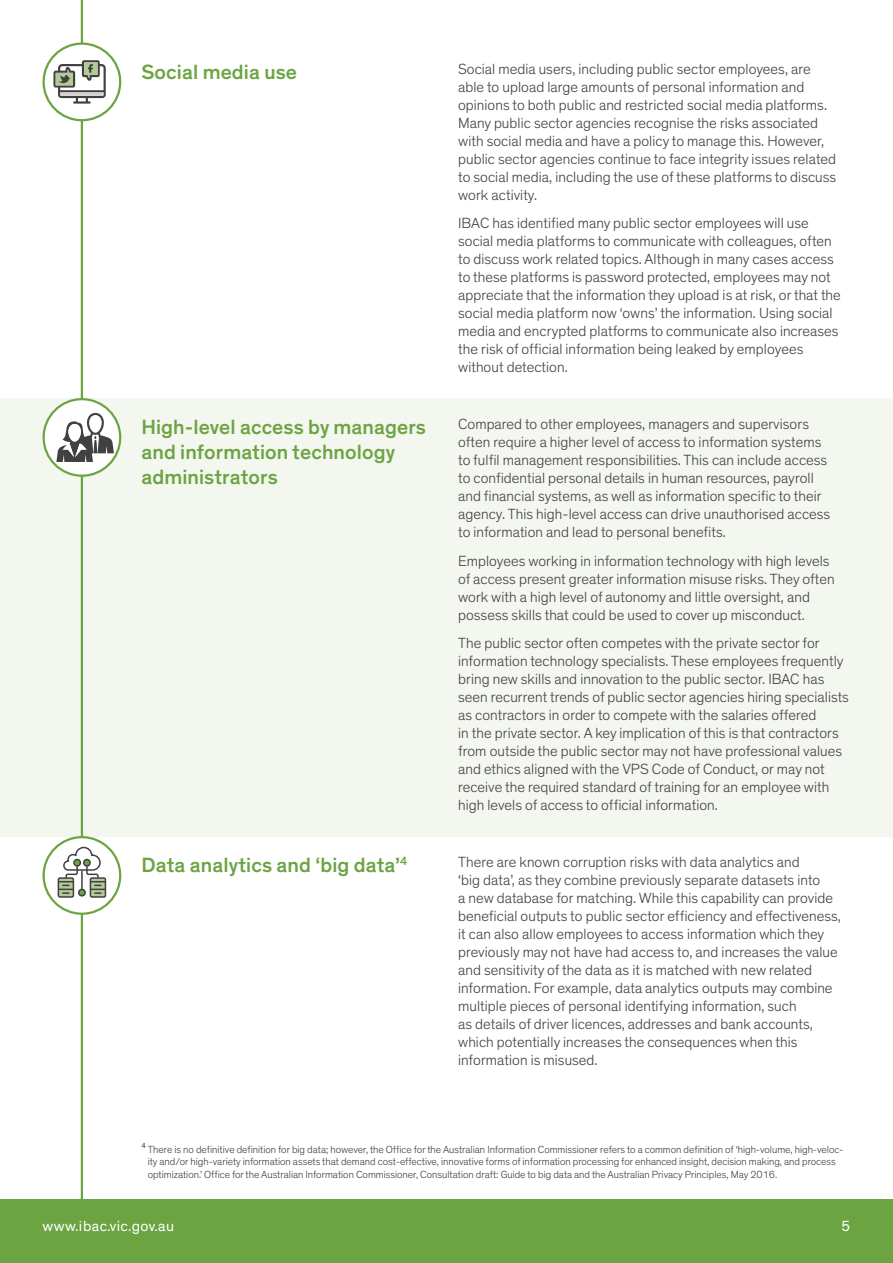
<style>
.page{position:relative;width:893px;height:1263px;background:#fff}
.page>*{position:absolute;margin:0;border:0;box-sizing:border-box;transform-origin:0 0}
.t1{font:500 21px/25.2px "Theinhardt";letter-spacing:.005em;color:#6da442}
.t2{font:300 15px/18px "Theinhardt";letter-spacing:.005em;color:#414042}
.t3{font:15px "Theinhardt";letter-spacing:.03em;color:#fff}
.t4{font:300 10.5px/12.6px "Theinhardt";color:#414042}
</style>
<div class="page">
<div style="left:0;top:398px;width:893px;height:438px;background:#f4f7f0"></div>
<hr style="left:81px;top:0;width:2px;height:1263px;background:#6da442">
<div style="left:44px;top:399px;width:76px;height:77px;background:#fff;border-radius:50%"></div>
<div style="left:43px;top:398px;width:78px;height:79px;border:2px solid #6da442;border-radius:50%"></div>
<div style="left:44px;top:837px;width:76px;height:77px;background:#fff;border-radius:50%"></div>
<div style="left:43px;top:836px;width:78px;height:79px;border:2px solid #6da442;border-radius:50%"></div>
<div style="left:58px;top:878px;width:15px;height:19px;background:#b3ca96;border-radius:2px"></div>
<div style="left:58px;top:877px;width:16px;height:21px;border:2px solid #414042;border-radius:2px"></div>
<div style="left:90px;top:878px;width:15px;height:19px;background:#b3ca96;border-radius:2px"></div>
<div style="left:90px;top:877px;width:16px;height:21px;border:2px solid #414042;border-radius:2px"></div>
<div style="left:78px;top:889px;width:8px;height:7px;border:2px solid #414042;border-radius:50%"></div>
<svg style="left:58px;top:846px;width:47px;height:48px"></svg>
<div style="left:44px;top:44px;width:76px;height:76px;background:#fff;border-radius:50%"></div>
<div style="left:43px;top:43px;width:78px;height:78px;border:2px solid #6da442;border-radius:50%"></div>
<svg style="left:53px;top:60px;width:53px;height:44px"></svg>
<svg style="left:56px;top:413px;width:58px;height:49px"></svg>
<div style="left:0;top:1199px;width:893px;height:64px;background:#6da442"></div>
<h1 class="t1" style="left:141px;top:59px;width:157px">Social media use</h1>
<p class="t2" style="left:458px;top:60px;width:380px">Social media users, including public sector employees, are able to upload large amounts of personal information and opinions to both public and restricted social media platforms.<br>Many public sector agencies recognise the risks associated with social media and have a policy to manage this. However, public sector agencies continue to face integrity issues related to social media, including the use of these platforms to discuss work activity.</p>
<p class="t2" style="left:458px;top:215px;width:384px">IBAC has identified many public sector employees will use social media platforms to communicate with colleagues, often to discuss work related topics. Although in many cases access to these platforms is password protected, employees may not appreciate that the information they upload is at risk, or that the social media platform now ‘owns’ the information. Using social media and encrypted platforms to communicate also increases the risk of official information being leaked by employees without detection.</p>
<h1 class="t1" style="left:141px;top:414px;width:286px">High-level access by managers and information technology administrators</h1>
<p class="t2" style="left:458px;top:415px;width:374px">Compared to other employees, managers and supervisors often require a higher level of access to information systems to fulfil management responsibilities. This can include access to confidential personal details in human resources, payroll and financial systems, as well as information specific to their agency. This high-level access can drive unauthorised access to information and lead to personal benefits.</p>
<p class="t2" style="left:458px;top:552px;width:378px">Employees working in information technology with high levels of access present greater information misuse risks. They often work with a high level of autonomy and little oversight, and possess skills that could be used to cover up misconduct.</p>
<p class="t2" style="left:458px;top:634px;width:392px">The public sector often competes with the private sector for information technology specialists. These employees frequently bring new skills and innovation to the public sector. IBAC has seen recurrent trends of public sector agencies hiring specialists as contractors in order to compete with the salaries offered<br>in the private sector. A key implication of this is that contractors from outside the public sector may not have professional values and ethics aligned with the VPS Code of Conduct, or may not receive the required standard of training for an employee with high levels of access to official information.</p>
<h1 class="t1" style="left:141px;top:852px;width:267px">Data analytics and ‘big data’<sup>4</sup></h1>
<p class="t2" style="left:458px;top:853px;width:384px">There are known corruption risks with data analytics and<br>‘big data’, as they combine previously separate datasets into<br>a new database for matching. While this capability can provide beneficial outputs to public sector efficiency and effectiveness, it can also allow employees to access information which they previously may not have had access to, and increases the value and sensitivity of the data as it is matched with new related information. For example, data analytics outputs may combine multiple pieces of personal identifying information, such<br>as details of driver licences, addresses and bank accounts, which potentially increases the consequences when this information is misused.</p>
<p class="t4" style="left:148px;top:1143px;width:697px;text-indent:-6px"><sup>4</sup> There is no definitive definition for big data; however, the Office for the Australian Information Commissioner refers to a common definition of ‘high-volume, high-veloc&shy;ity and/or high-variety information assets that demand cost-effective, innovative forms of information processing for enhanced insight, decision making, and process optimization.’ Office for the Australian Information Commissioner, Consultation draft: Guide to big data and the Australian Privacy Principles, May 2016.</p>
<p class="t3" style="left:43px;top:1217px;width:133px">www.ibac.vic.gov.au</p>
<p class="t3" style="left:842px;top:1217px;width:10px">5</p>
</div>
